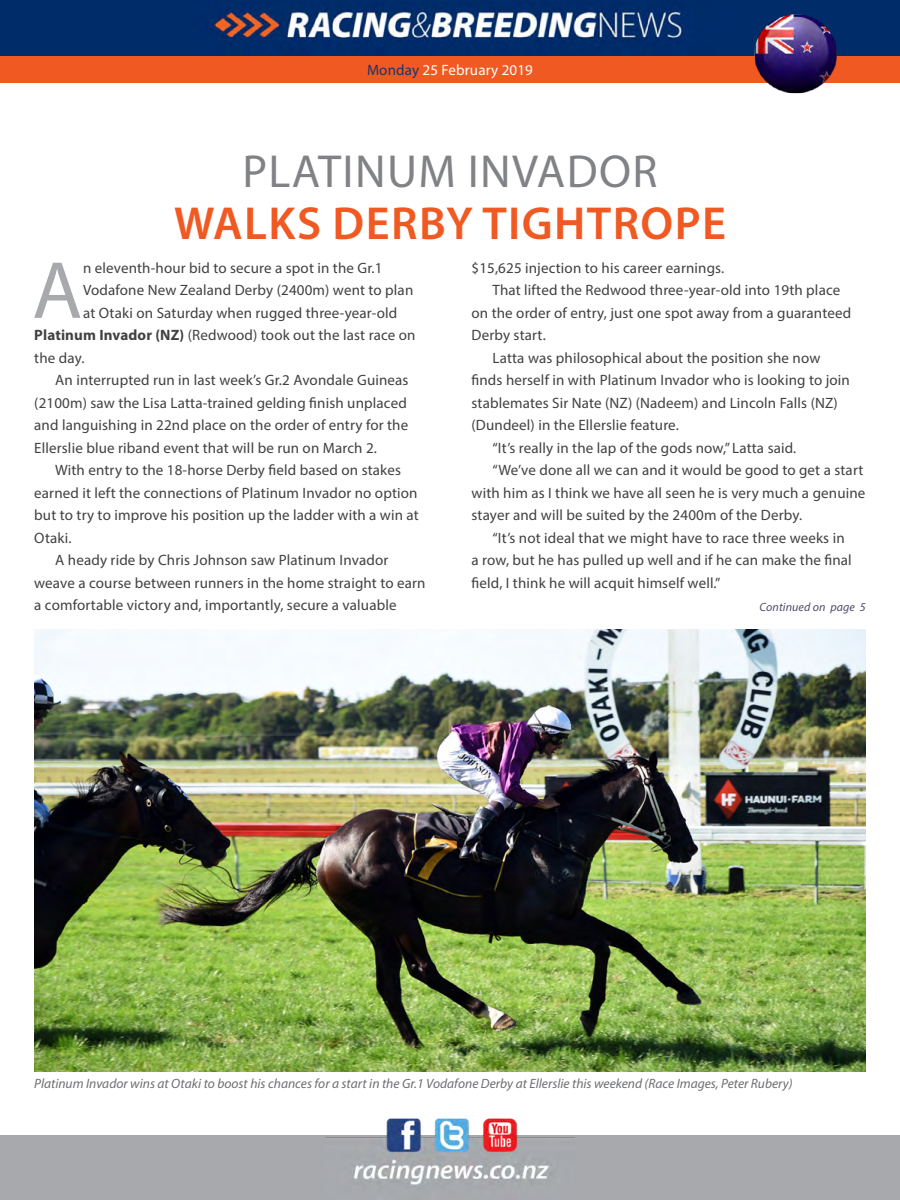
<style>
.page{position:relative;width:900px;height:1200px;background:#fff}
.page>*{position:absolute;margin:0;border:0;box-sizing:border-box;transform-origin:0 0}
.t1{font:81.75px "Myriad Pro";color:#a7a9ac}
.t2{font:600 46.5px "Myriad Pro";letter-spacing:.03em;color:#f15922}
.t3{font:46.5px "Myriad Pro";letter-spacing:.03em;color:#808285}
.t4{font:15px "Myriad Pro";letter-spacing:.01em;color:#414042}
.t5{font:15px "Myriad Pro";letter-spacing:.01em;color:#fff}
.t6{font:italic 13.5px "Myriad Pro";color:#6d6e71}
.t7{font:italic 12px "Myriad Pro";letter-spacing:.01em;color:#4d4d6b}
.s1{color:#203267}
.s2{font-weight:700}
</style>
<div class="page">
<div style="left:0;top:1136px;width:900px;height:64px;background:#a7a9ac"></div>
<img style="left:325px;top:1118px;width:250px;height:67px">
<div style="left:0;top:56px;width:900px;height:27px;background:#f15922"></div>
<img style="left:0;top:0;width:900px;height:56px">
<img style="left:34px;top:629px;width:832px;height:443px">
<img style="left:752px;top:12px;width:88px;height:82px">
<p class="t5" style="left:367px;top:61px;width:167px"><span class="s1">Monday</span> 25 February 2019</p>
<h2 class="t3" style="left:242px;top:143px;width:250px">Platinum Inva</h2>
<h2 class="t3" style="left:567px;top:143px;width:92px">dor</h2>
<h2 class="t2" style="left:174px;top:194px;width:525px">WALKS DERBY TIGHTROPE</h2>
<h1 class="t1" style="left:32px;top:240px;width:52px">A</h1>
<p class="t4" style="left:83px;top:259px;width:301px">n eleventh-hour bid to secure a spot in the Gr.1</p>
<p class="t4" style="left:83px;top:281px;width:332px">Vodafone New Zealand Derby (2400m) went to plan</p>
<p class="t4" style="left:83px;top:304px;width:316px">at Otaki on Saturday when rugged three-year-old</p>
<p class="t4" style="left:34px;top:326px;width:383px"><span class="s2">Platinum Invador (NZ)</span> (Redwood) took out the last race on</p>
<p class="t4" style="left:34px;top:349px;width:52px">the day.</p>
<p class="t4" style="left:55px;top:371px;width:355px">An interrupted run in last week’s Gr.2 Avondale Guineas</p>
<p class="t4" style="left:34px;top:394px;width:374px">(2100m) saw the Lisa Latta-trained gelding finish unplaced</p>
<p class="t4" style="left:34px;top:416px;width:375px">and languishing in 22nd place on the order of entry for the</p>
<p class="t4" style="left:34px;top:439px;width:344px">Ellerslie blue riband event that will be run on March 2.</p>
<p class="t4" style="left:55px;top:461px;width:347px">With entry to the 18-horse Derby field based on stakes</p>
<p class="t4" style="left:34px;top:484px;width:385px">earned it left the connections of Platinum I nvador no option</p>
<p class="t4" style="left:34px;top:506px;width:386px">but to try to improve his position up the ladder with a win at</p>
<p class="t4" style="left:34px;top:529px;width:39px">Otaki.</p>
<p class="t4" style="left:55px;top:551px;width:335px">A heady ride by Chris Johnson saw Platinum I nvador</p>
<p class="t4" style="left:34px;top:574px;width:393px">weave a course between runners in the home straight to earn</p>
<p class="t4" style="left:34px;top:596px;width:364px">a comfortable victory and, importantly, secure a valuable</p>
<p class="t4" style="left:472px;top:259px;width:254px">$15,625 injection to his career earnings.</p>
<p class="t4" style="left:493px;top:281px;width:349px">That lifted the Redwood three-year-old into 19th place</p>
<p class="t4" style="left:472px;top:304px;width:381px">on the order of entry, just one spot away from a guaranteed</p>
<p class="t4" style="left:472px;top:326px;width:76px">Derby start.</p>
<p class="t4" style="left:493px;top:349px;width:329px">Latta was philosophical about the position she now</p>
<p class="t4" style="left:472px;top:371px;width:380px">finds herself in with Platinum I nvador who is looking to join</p>
<p class="t4" style="left:472px;top:394px;width:368px">stablemates Sir Nate (NZ) (Nadeem) and Lincoln Falls (NZ)</p>
<p class="t4" style="left:472px;top:416px;width:209px">(Dundeel) in the Ellerslie feature.</p>
<p class="t4" style="left:493px;top:439px;width:305px">“It’s really in the lap of the gods now,” Latta said.</p>
<p class="t4" style="left:493px;top:461px;width:372px">“We’ve done all we can and it would be good to get a start</p>
<p class="t4" style="left:472px;top:484px;width:395px">with him as I think we have all seen he is very much a genuine</p>
<p class="t4" style="left:472px;top:506px;width:332px">stayer and will be suited by the 2400m of the Derby.</p>
<p class="t4" style="left:493px;top:529px;width:354px">“It’s not ideal that we might have to race three weeks in</p>
<p class="t4" style="left:472px;top:551px;width:382px">a row, but he has pulled up well and if he can make the final</p>
<p class="t4" style="left:472px;top:574px;width:250px">field, I think he will acquit himself well.”</p>
<p class="t7" style="left:759px;top:600px;width:108px">Continued on page 5</p>
<p class="t6" style="left:34px;top:1075px;width:760px">Platinum Invador wins at Otaki to boost his chances for a start in the Gr.1 Vodafone Derby at Ellerslie this weekend (Race Images, Peter Rubery)</p>
</div>
